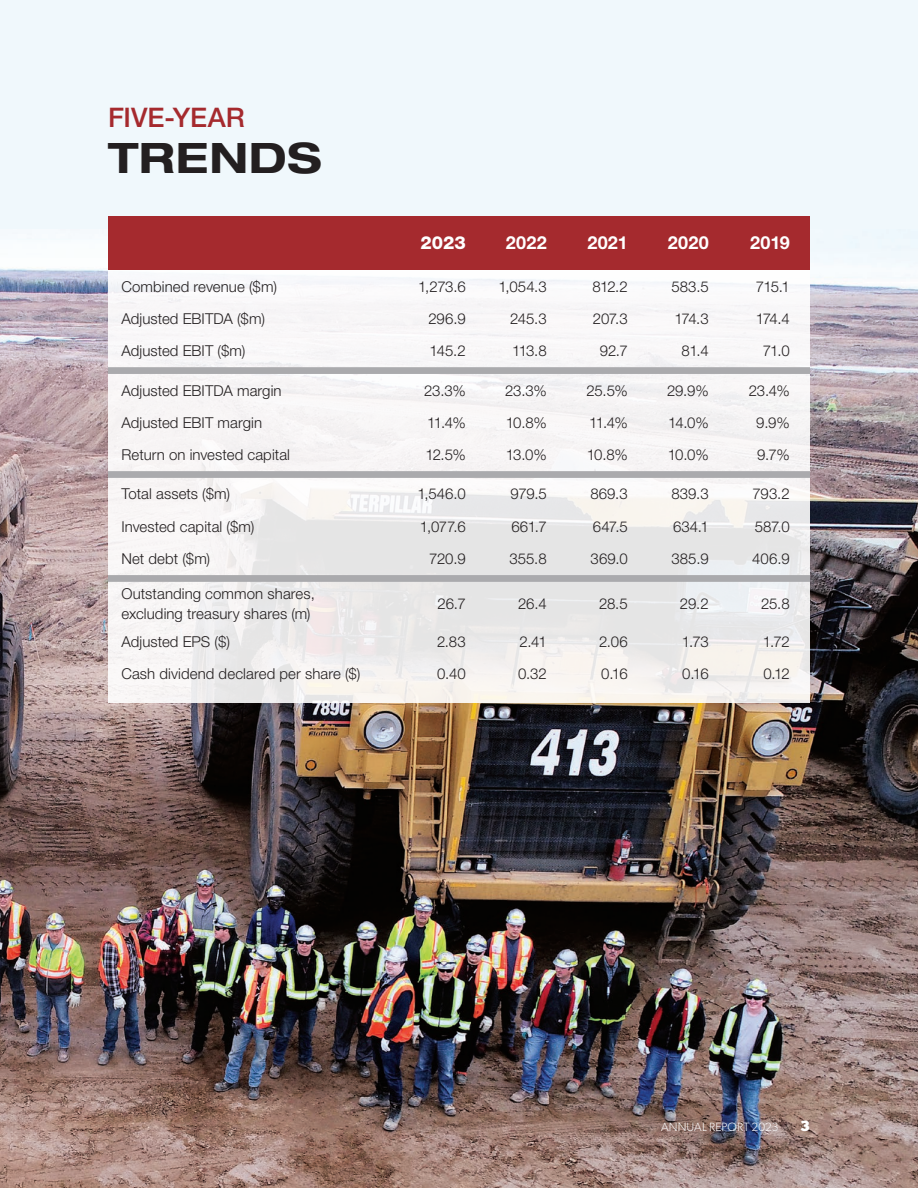
<style>
.page{position:relative;width:918px;height:1188px;background:#f0f8fc}
.page>*{position:absolute;margin:0;border:0;box-sizing:border-box;transform-origin:0 0}
.t1{font:700 expanded 42px "Helvetica Neue LT Std";letter-spacing:.015em;color:#231f20}
.t2{font:500 27px "Helvetica Neue LT Std";color:#a52a2e}
.t3{font:700 18px "Helvetica Neue LT Std";letter-spacing:.015em;color:#fff}
.t4{font:800 18px "Helvetica Neue LT Std";color:#fff}
.t5{font:300 15px/19.5px "Helvetica Neue LT Std";letter-spacing:.005em;color:#231f20}
.t6{font:700 15px "Gibson";color:#fff}
.t7{font:300 12px "Gibson";letter-spacing:.01em;color:#fff}
</style>
<div class="page">
<img style="left:0;top:257px;width:918px;height:931px">
<svg style="left:108px;top:270px;width:702px;height:433px"></svg>
<div style="left:108px;top:216px;width:702px;height:54px;background:#a52a2e"></div>
<svg style="left:108px;top:367px;width:702px;height:215px;fill:#f6f3f3"></svg>
<h2 class="t2" style="left:108px;top:102px;width:138px">FIVE-YEAR</h2>
<h1 class="t1" style="left:108px;top:131px;width:215px">TRENDS</h1>
<p class="t4" style="left:420px;top:232px;width:47px">2023</p>
<p class="t3" style="left:506px;top:232px;width:42px">2022</p>
<p class="t3" style="left:587px;top:232px;width:42px">2021</p>
<p class="t3" style="left:668px;top:232px;width:42px">2020</p>
<p class="t3" style="left:750px;top:232px;width:41px">2019</p>
<p class="t5" style="left:122px;top:276px;width:157px">Combined revenue ($m)</p>
<p class="t5" style="left:418px;top:276px;width:49px">1,273.6</p>
<p class="t5" style="left:498px;top:276px;width:50px">1,054.3</p>
<p class="t5" style="left:592px;top:276px;width:37px">812.2</p>
<p class="t5" style="left:671px;top:276px;width:39px">583.5</p>
<p class="t5" style="left:756px;top:276px;width:35px">715.1</p>
<p class="t5" style="left:122px;top:309px;width:145px">Adjusted EBITDA ($m)</p>
<p class="t5" style="left:428px;top:309px;width:39px">296.9</p>
<p class="t5" style="left:510px;top:309px;width:38px">245.3</p>
<p class="t5" style="left:593px;top:309px;width:36px">207.3</p>
<p class="t5" style="left:675px;top:309px;width:36px">174.3</p>
<p class="t5" style="left:756px;top:309px;width:35px">174.4</p>
<p class="t5" style="left:121px;top:341px;width:125px">Adjusted EBIT ($m)</p>
<p class="t5" style="left:430px;top:341px;width:38px">145.2</p>
<p class="t5" style="left:512px;top:341px;width:36px">113.8</p>
<p class="t5" style="left:600px;top:341px;width:29px">92.7</p>
<p class="t5" style="left:682px;top:341px;width:29px">81.4</p>
<p class="t5" style="left:763px;top:341px;width:28px">71.0</p>
<p class="t5" style="left:121px;top:380px;width:162px">Adjusted EBITDA margin</p>
<p class="t5" style="left:424px;top:380px;width:43px">23.3%</p>
<p class="t5" style="left:505px;top:380px;width:43px">23.3%</p>
<p class="t5" style="left:587px;top:380px;width:43px">25.5%</p>
<p class="t5" style="left:667px;top:380px;width:43px">29.9%</p>
<p class="t5" style="left:749px;top:380px;width:42px">23.4%</p>
<p class="t5" style="left:121px;top:413px;width:142px">Adjusted EBIT margin</p>
<p class="t5" style="left:427px;top:413px;width:40px">11.4%</p>
<p class="t5" style="left:506px;top:413px;width:42px">10.8%</p>
<p class="t5" style="left:589px;top:413px;width:40px">11.4%</p>
<p class="t5" style="left:668px;top:413px;width:42px">14.0%</p>
<p class="t5" style="left:756px;top:413px;width:35px">9.9%</p>
<p class="t5" style="left:121px;top:445px;width:170px">Return on invested capital</p>
<p class="t5" style="left:426px;top:445px;width:42px">12.5%</p>
<p class="t5" style="left:506px;top:445px;width:42px">13.0%</p>
<p class="t5" style="left:587px;top:445px;width:42px">10.8%</p>
<p class="t5" style="left:668px;top:445px;width:42px">10.0%</p>
<p class="t5" style="left:757px;top:445px;width:34px">9.7%</p>
<p class="t5" style="left:121px;top:484px;width:110px">Total assets ($m)</p>
<p class="t5" style="left:417px;top:484px;width:50px">1,546.0</p>
<p class="t5" style="left:511px;top:484px;width:38px">979.5</p>
<p class="t5" style="left:590px;top:484px;width:39px">869.3</p>
<p class="t5" style="left:671px;top:484px;width:39px">839.3</p>
<p class="t5" style="left:753px;top:484px;width:39px">793.2</p>
<p class="t5" style="left:121px;top:516px;width:134px">Invested capital ($m)</p>
<p class="t5" style="left:420px;top:516px;width:47px">1,077.6</p>
<p class="t5" style="left:511px;top:516px;width:37px">661.7</p>
<p class="t5" style="left:593px;top:516px;width:36px">647.5</p>
<p class="t5" style="left:673px;top:516px;width:37px">634.1</p>
<p class="t5" style="left:755px;top:516px;width:36px">587.0</p>
<p class="t5" style="left:121px;top:549px;width:90px">Net debt ($m)</p>
<p class="t5" style="left:429px;top:549px;width:38px">720.9</p>
<p class="t5" style="left:510px;top:549px;width:39px">355.8</p>
<p class="t5" style="left:591px;top:549px;width:39px">369.0</p>
<p class="t5" style="left:672px;top:549px;width:39px">385.9</p>
<p class="t5" style="left:752px;top:549px;width:39px">406.9</p>
<p class="t5" style="left:121px;top:584px;width:195px">Outstanding common shares, excluding treasury shares (m)</p>
<p class="t5" style="left:438px;top:593px;width:30px">26.7</p>
<p class="t5" style="left:518px;top:593px;width:30px">26.4</p>
<p class="t5" style="left:599px;top:593px;width:30px">28.5</p>
<p class="t5" style="left:680px;top:593px;width:30px">29.2</p>
<p class="t5" style="left:761px;top:593px;width:30px">25.8</p>
<p class="t5" style="left:121px;top:631px;width:110px">Adjusted EPS ($)</p>
<p class="t5" style="left:437px;top:631px;width:30px">2.83</p>
<p class="t5" style="left:520px;top:631px;width:29px">2.41</p>
<p class="t5" style="left:599px;top:631px;width:30px">2.06</p>
<p class="t5" style="left:682px;top:631px;width:28px">1.73</p>
<p class="t5" style="left:763px;top:631px;width:28px">1.72</p>
<p class="t5" style="left:121px;top:664px;width:241px">Cash dividend declared per share ($)</p>
<p class="t5" style="left:437px;top:664px;width:30px">0.40</p>
<p class="t5" style="left:518px;top:664px;width:30px">0.32</p>
<p class="t5" style="left:601px;top:664px;width:28px">0.16</p>
<p class="t5" style="left:682px;top:664px;width:28px">0.16</p>
<p class="t5" style="left:763px;top:664px;width:28px">0.12</p>
<p class="t7" style="left:661px;top:1120px;width:119px">ANNUAL REPORT 2023</p>
<p class="t6" style="left:800px;top:1117px;width:11px">3</p>
</div>
